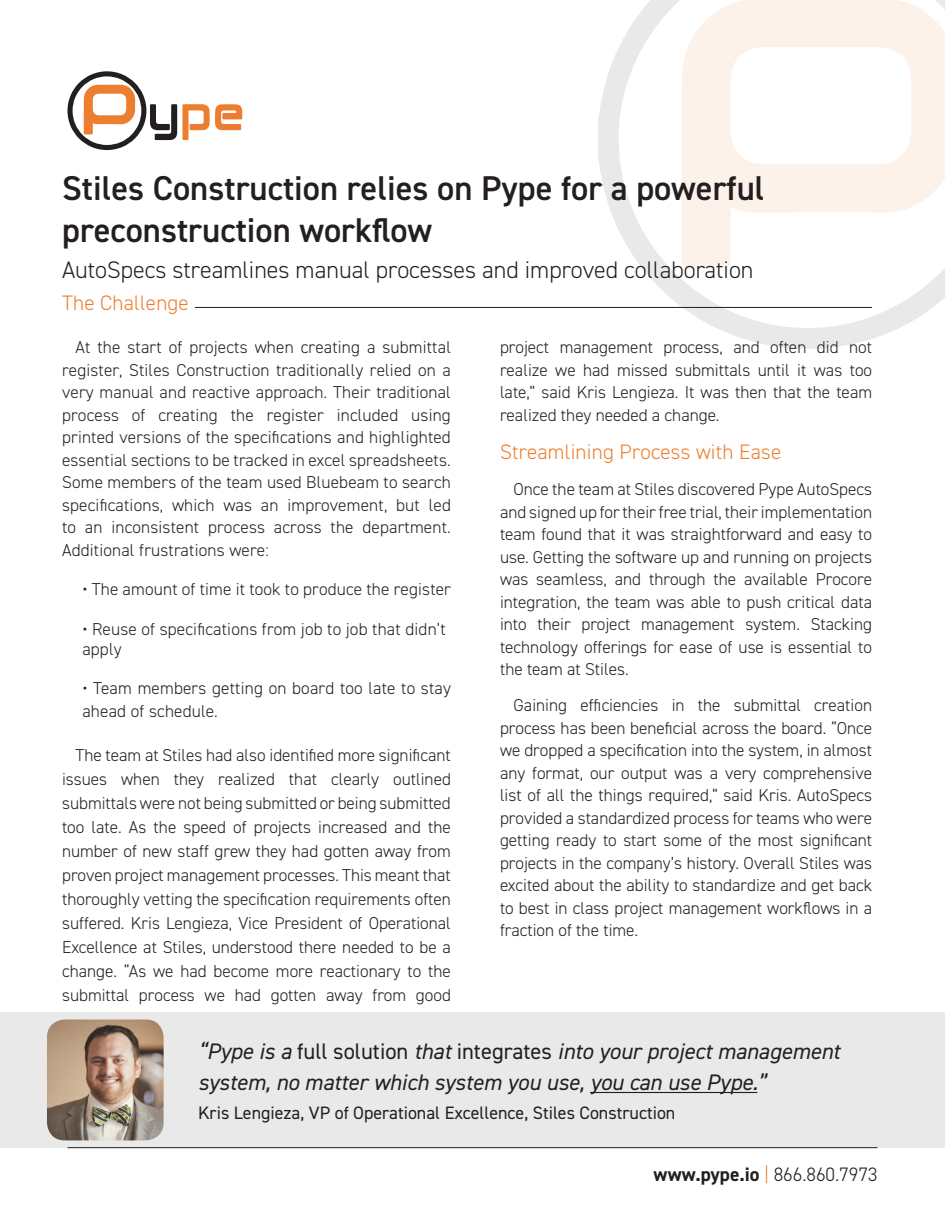
<style>
.page{position:relative;width:945px;height:1215px;background:#fff}
.page>*{position:absolute;margin:0;border:0;box-sizing:border-box;transform-origin:0 0}
.t1{font:600 34.5px/41.4px "DIN2014";color:#231f20}
.t2{font:300 24px "DIN2014";color:#231f20}
.t3{font:italic 22.5px/31.5px "DIN2014";color:#231f20}
.t4{font:300 21px "DIN2014";letter-spacing:.01em;color:#ee7e2f}
.t5{font:300 19.5px "DIN2014";color:#231f20}
.t6{font:18px "DIN2014";color:#231f20}
.t7{font:300 17.25px/22.5px "DIN2014";color:#231f20;text-align:justify}
.s1{font-style:normal}
.s2{font-weight:700}
.s3{color:#ee7e2f}
</style>
<div class="page">
<svg style="left:598px;top:0;width:347px;height:349px"></svg>
<svg style="left:681px;top:0;width:264px;height:268px;fill:#fdf2ea"></svg>
<hr style="left:195px;top:307px;width:677px;height:1px;background:#231f20">
<div style="left:0;top:1012px;width:945px;height:136px;background:#e9e9e9"></div>
<hr style="left:590px;top:1092px;width:167px;height:1px;background:#231f20">
<img style="left:47px;top:1020px;width:117px;height:120px">
<svg style="left:67px;top:71px;width:175px;height:79px"></svg>
<p class="t1" style="left:62px;top:167px;width:704px">Stiles Construction relies on Pype for a powerful preconstruction workflow</p>
<p class="t2" style="left:62px;top:255px;width:693px">AutoSpecs streamlines manual processes and improved collaboration</p>
<p class="t4" style="left:62px;top:290px;width:128px">The Challenge</p>
<p class="t7" style="left:62px;top:336px;width:390px;text-indent:14px">At the start of projects when creating a submittal register, Stiles Construction traditionally relied on a very manual and reactive approach. Their traditional process of creating the register included using printed versions of the specifications and highlighted essential sections to be tracked in excel spreadsheets.<br>Some members of the team used Bluebeam to search specifications, which was an improvement, but led to an inconsistent process across the department.<br>Additional frustrations were:</p>
<p class="t7" style="left:82px;top:578px;width:370px">• The amount of time it took to produce the register</p>
<p class="t7" style="left:82px;top:620px;width:365px;line-height:19.5px">• Reuse of specifications from job to job that didn’t apply</p>
<p class="t7" style="left:82px;top:677px;width:370px">• Team members getting on board too late to stay ahead of schedule.</p>
<p class="t7" style="left:62px;top:743px;width:390px;line-height:24px;text-indent:14px">The team at Stiles had also identified more significant issues when they realized that clearly outlined submittals were not being submitted or being submitted too late. As the speed of projects increased and the number of new staff grew they had gotten away from proven project management processes. This meant that thoroughly vetting the specification requirements often suffered. Kris Lengieza, Vice President of Operational Excellence at Stiles, understood there needed to be a change. “As we had become more reactionary to the submittal process we had gotten away from good</p>
<p class="t7" style="left:500px;top:336px;width:374px">project management process, and often did not realize we had missed submittals until it was too late,” said Kris Lengieza. It was then that the team realized they needed a change.</p>
<p class="t4" style="left:500px;top:439px;width:283px">Streamlining Process with Ease</p>
<p class="t7" style="left:500px;top:478px;width:374px;text-indent:14px">Once the team at Stiles discovered Pype AutoSpecs and signed up for their free trial, their implementation team found that it was straightforward and easy to use. Getting the software up and running on projects was seamless, and through the available Procore integration, the team was able to push critical data into their project management system. Stacking technology offerings for ease of use is essential to the team at Stiles.</p>
<p class="t7" style="left:500px;top:694px;width:374px;text-indent:14px">Gaining efficiencies in the submittal creation process has been beneficial across the board. “Once we dropped a specification into the system, in almost any format, our output was a very comprehensive list of all the things required,” said Kris. AutoSpecs provided a standardized process for teams who were getting ready to start some of the most significant projects in the company’s history. Overall Stiles was excited about the ability to standardize and get back to best in class project management workflows in a fraction of the time.</p>
<p class="t3" style="left:198px;top:1035px;width:643px">“Pype is a <span class="s1">full solution</span> that <span class="s1">integrates</span> into your project management system, no matter which system you use, you can use Pype.”</p>
<p class="t6" style="left:198px;top:1101px;width:479px">Kris Lengieza, VP of Operational Excellence, Stiles Construction</p>
<p class="t5" style="left:654px;top:1162px;width:225px"><span class="s2">www.pype.io</span> <span class="s3">|</span> 866.860.7973</p>
</div>
